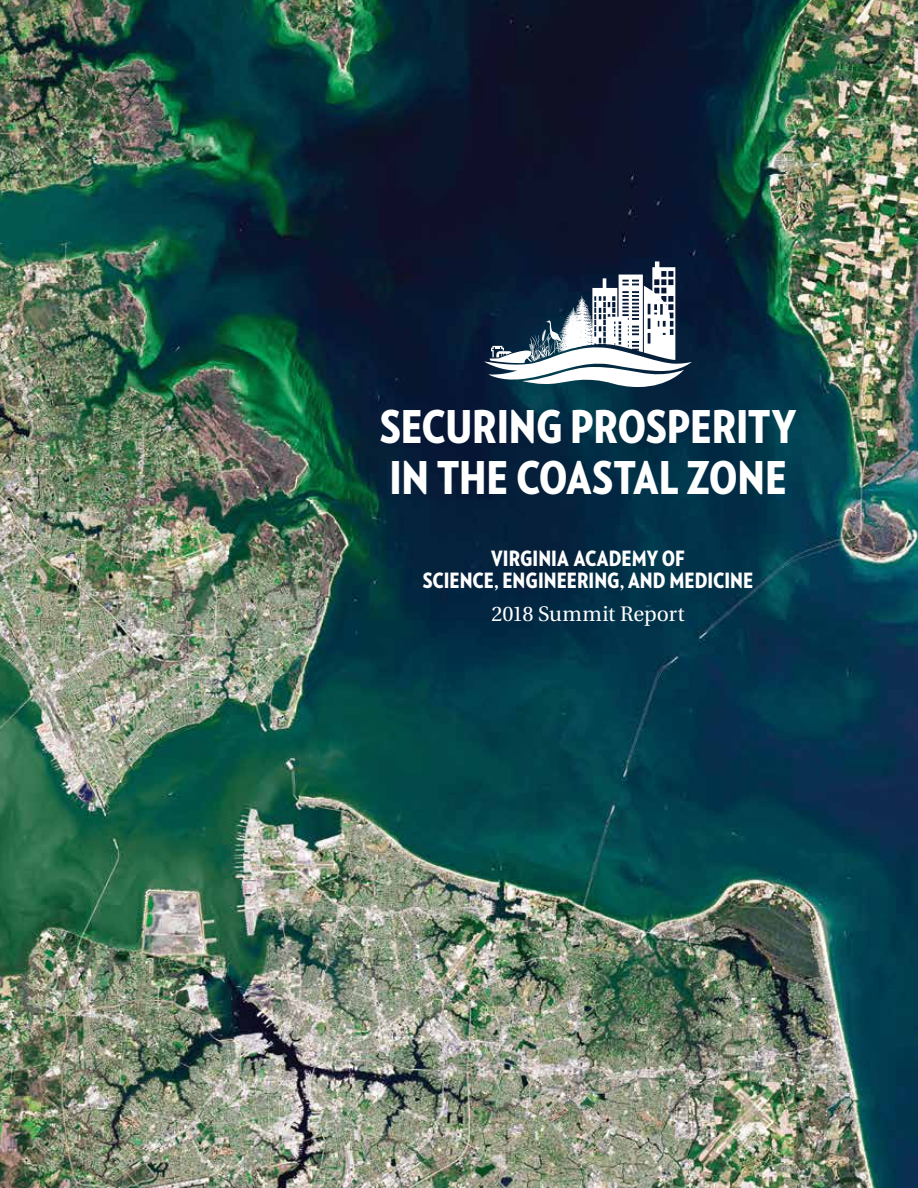
<style>
.page{position:relative;width:918px;height:1188px;background:#fff}
.page>*{position:absolute;margin:0;border:0;box-sizing:border-box;transform-origin:0 0}
.t1{font:900 45px/51px "Verlag Condensed";letter-spacing:-.005em;color:#fff}
.t2{font:900 21px/22.5px "Verlag Condensed";color:#fff;text-align:center}
.t3{font:21px "Utopia";letter-spacing:-.005em;color:#fff}
</style>
<div class="page">
<img style="left:0;top:0;width:918px;height:1188px">
<svg style="left:484px;top:261px;width:208px;height:128px"></svg>
<h1 class="t1" style="left:380px;top:400px;width:418px">SECURING PROSPERITY<br>IN THE COASTAL ZONE</h1>
<p class="t2" style="left:423px;top:546px;width:332px">VIRGINIA ACADEMY OF<br>SCIENCE, ENGINEERING, AND MEDICINE</p>
<p class="t3" style="left:491px;top:602px;width:195px">2018 Summit Report</p>
</div>
